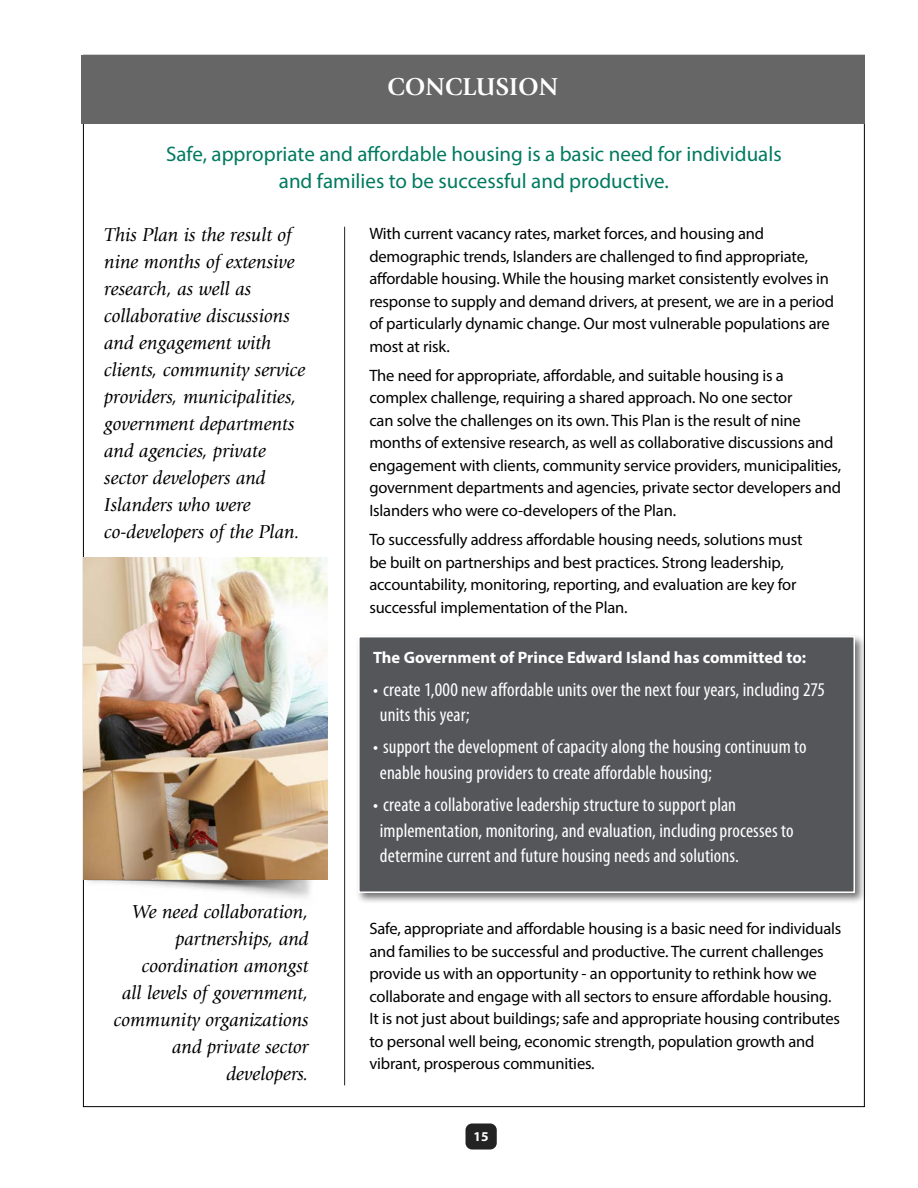
<style>
.page{position:relative;width:918px;height:1188px;background:#fff}
.page>*{position:absolute;margin:0;border:0;box-sizing:border-box;transform-origin:0 0}
.t1{font:700 25.5px "Giovanni";color:#fff}
.t2{font:21px/27px "Myriad Pro";color:#007a60;text-align:center}
.t3{font:italic 19.5px/27px "Giovanni";color:#000;text-align:right}
.t4{font:condensed 19.5px/25.5px "Myriad Pro";letter-spacing:.005em;color:#fff}
.t5{font:16.5px/22.5px "Myriad Pro";letter-spacing:-.01em;color:#000}
.t6{font:700 16.5px "Myriad Pro";color:#fff}
.t7{font:700 13.5px "Myriad Pro";color:#fff}
</style>
<div class="page">
<div style="left:466px;top:1123px;width:31px;height:27px;background:#242324;border-radius:7px"></div>
<img style="left:83px;top:557px;width:245px;height:322px">
<div style="left:81px;top:55px;width:784px;height:69px;background:#666"></div>
<hr style="left:344px;top:227px;width:1px;height:858px;background:#242324">
<div style="left:356px;top:634px;width:511px;height:270px;background:#000;opacity:.55"></div>
<div style="left:359px;top:637px;width:495px;height:255px;background:#55565a"></div>
<div style="left:358px;top:636px;width:497px;height:257px;border:2px solid #fff"></div>
<img style="left:82px;top:866px;width:239px;height:47px">
<h1 class="t1" style="left:387px;top:72px;width:172px">CONCLUSION</h1>
<p class="t2" style="left:166px;top:140px;width:617px">Safe, appropriate and affordable housing is a basic need for individuals and families to be successful and productive.</p>
<p class="t5" style="left:369px;top:222px;width:466px">With current vacancy rates, market forces, and housing and demographic trends, Islanders are challenged to find appropriate, affordable housing. While the housing market consistently evolves in response to supply and demand drivers, at present, we are in a period of particularly dynamic change. Our most vulnerable populations are most at risk.</p>
<p class="t5" style="left:369px;top:364px;width:473px">The need for appropriate, affordable, and suitable housing is a complex challenge, requiring a shared approach. No one sector<br>can solve the challenges on its own. This Plan is the result of nine months of extensive research, as well as collaborative discussions and engagement with clients, community service providers, municipalities, government departments and agencies, private sector developers and Islanders who were co-developers of the Plan.</p>
<p class="t5" style="left:369px;top:528px;width:435px">To successfully address affordable housing needs, solutions must be built on partnerships and best practices. Strong leadership, accountability, monitoring, reporting, and evaluation are key for successful implementation of the Plan.</p>
<p class="t3" style="left:104px;top:222px;width:203px;text-align:left">This Plan is the result of nine months of extensive research, as well as collaborative discussions and engagement with clients, community service providers, municipalities, government departments and agencies, private sector developers and<br>Islanders who were co-developers of the Plan.</p>
<p class="t3" style="left:114px;top:898px;width:196px">We need collaboration, partnerships, and coordination amongst<br>all levels of government, community organizations and private sector developers.</p>
<p class="t6" style="left:373px;top:647px;width:435px">The Government of Prince Edward Island has committed to:</p>
<p class="t4" style="left:380px;top:676px;width:447px;text-indent:-7px">• create 1,000 new affordable units over the next four years, including 275 units this year;</p>
<p class="t4" style="left:380px;top:734px;width:428px;text-indent:-7px">• support the development of capacity along the housing continuum to enable housing providers to create affordable housing;</p>
<p class="t4" style="left:380px;top:792px;width:415px;text-indent:-7px">• create a collaborative leadership structure to support plan implementation, monitoring, and evaluation, including processes to determine current and future housing needs and solutions.</p>
<p class="t5" style="left:369px;top:917px;width:474px">Safe, appropriate and affordable housing is a basic need for individuals and families to be successful and productive. The current challenges provide us with an opportunity - an opportunity to rethink how we collaborate and engage with all sectors to ensure affordable housing.<br>It is not just about buildings; safe and appropriate housing contributes to personal well being, economic strength, population growth and vibrant, prosperous communities.</p>
<p class="t7" style="left:474px;top:1127px;width:16px">15</p>
</div>
